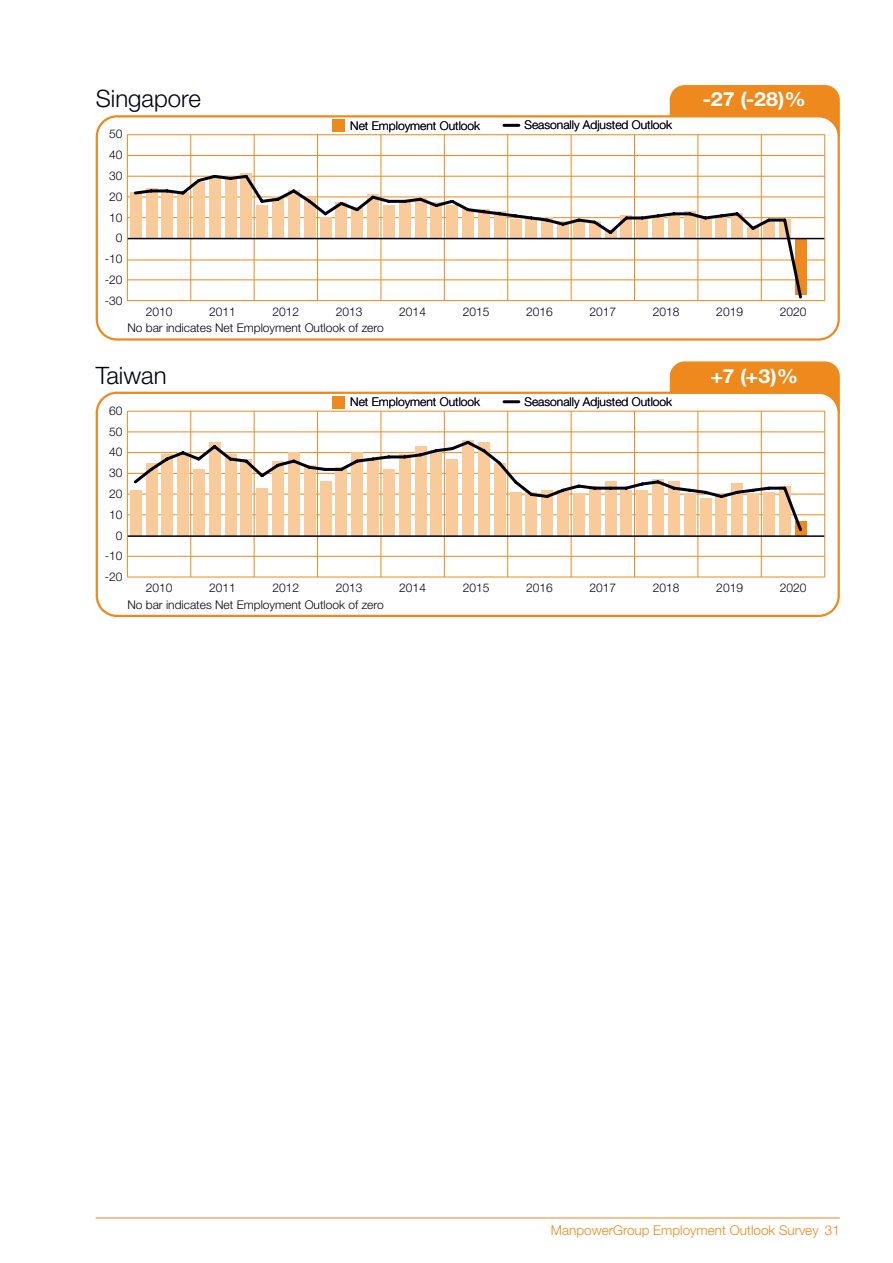
<style>
.page{position:relative;width:893px;height:1263px;background:#fff}
.page>*{position:absolute;margin:0;border:0;box-sizing:border-box;transform-origin:0 0}
.t1{font:300 24px "Helvetica Neue LT Std";color:#000015}
.t2{font:700 19.5px "Helvetica Neue LT Std";color:#fff;scale:1.1 1}
.t3{font:300 13.5px "Helvetica Neue LT Std";color:#ed891d}
.t4{font:300 12px "Helvetica Neue LT Std";color:#000015}
</style>
<div class="page">
<hr style="left:96px;top:1217px;width:744px;height:1px;background:#ed891d">
<div style="left:670px;top:85px;width:170px;height:64px;background:#ed891d;border-radius:15px"></div>
<svg style="left:96px;top:115px;width:744px;height:226px"></svg>
<div style="left:332px;top:119px;width:13px;height:13px;background:#ed891d"></div>
<hr style="left:127px;top:300px;width:698px;height:1px;background:#ed891d">
<hr style="left:127px;top:280px;width:698px;height:1px;background:#ed891d">
<hr style="left:127px;top:217px;width:698px;height:1px;background:#ed891d">
<hr style="left:127px;top:197px;width:698px;height:1px;background:#ed891d">
<hr style="left:127px;top:176px;width:698px;height:1px;background:#ed891d">
<hr style="left:127px;top:155px;width:698px;height:1px;background:#ed891d">
<hr style="left:127px;top:134px;width:698px;height:1px;background:#ed891d">
<hr style="left:127px;top:260px;width:698px;height:1px;background:#ed891d">
<hr style="left:504px;top:124px;width:15px;height:3px;background:#000015">
<div style="left:130px;top:192px;width:11px;height:46px;background:#f9cb9b"></div>
<div style="left:795px;top:238px;width:11px;height:56px;background:#ed891d"></div>
<hr style="left:127px;top:135px;width:1px;height:166px;background:#ed891d">
<hr style="left:190px;top:135px;width:1px;height:166px;background:#ed891d">
<hr style="left:254px;top:135px;width:1px;height:166px;background:#ed891d">
<hr style="left:317px;top:135px;width:1px;height:166px;background:#ed891d">
<hr style="left:381px;top:135px;width:1px;height:166px;background:#ed891d">
<hr style="left:444px;top:135px;width:1px;height:166px;background:#ed891d">
<hr style="left:507px;top:135px;width:1px;height:166px;background:#ed891d">
<hr style="left:571px;top:135px;width:1px;height:166px;background:#ed891d">
<hr style="left:634px;top:135px;width:1px;height:166px;background:#ed891d">
<hr style="left:698px;top:135px;width:1px;height:166px;background:#ed891d">
<hr style="left:761px;top:135px;width:1px;height:166px;background:#ed891d">
<hr style="left:824px;top:135px;width:1px;height:166px;background:#ed891d">
<hr style="left:128px;top:238px;width:696px;height:1px;background:#000015">
<svg style="left:132px;top:172px;width:672px;height:129px"></svg>
<div style="left:670px;top:361px;width:170px;height:64px;background:#ed891d;border-radius:15px"></div>
<svg style="left:96px;top:392px;width:744px;height:225px"></svg>
<hr style="left:504px;top:400px;width:15px;height:3px;background:#000015">
<div style="left:332px;top:396px;width:13px;height:13px;background:#ed891d"></div>
<hr style="left:127px;top:577px;width:698px;height:1px;background:#ed891d">
<hr style="left:127px;top:556px;width:698px;height:1px;background:#ed891d">
<hr style="left:127px;top:514px;width:698px;height:1px;background:#ed891d">
<hr style="left:127px;top:494px;width:698px;height:1px;background:#ed891d">
<hr style="left:127px;top:473px;width:698px;height:1px;background:#ed891d">
<hr style="left:127px;top:452px;width:698px;height:1px;background:#ed891d">
<hr style="left:127px;top:432px;width:698px;height:1px;background:#ed891d">
<hr style="left:127px;top:411px;width:698px;height:1px;background:#ed891d">
<div style="left:130px;top:490px;width:11px;height:46px;background:#f9cb9b"></div>
<div style="left:146px;top:463px;width:11px;height:73px;background:#f9cb9b"></div>
<div style="left:162px;top:455px;width:11px;height:81px;background:#f9cb9b"></div>
<div style="left:177px;top:453px;width:12px;height:83px;background:#f9cb9b"></div>
<div style="left:193px;top:469px;width:12px;height:67px;background:#f9cb9b"></div>
<div style="left:209px;top:442px;width:12px;height:94px;background:#f9cb9b"></div>
<div style="left:225px;top:455px;width:11px;height:81px;background:#f9cb9b"></div>
<div style="left:241px;top:459px;width:11px;height:77px;background:#f9cb9b"></div>
<div style="left:257px;top:488px;width:11px;height:48px;background:#f9cb9b"></div>
<div style="left:272px;top:461px;width:12px;height:75px;background:#f9cb9b"></div>
<div style="left:288px;top:453px;width:12px;height:83px;background:#f9cb9b"></div>
<div style="left:304px;top:465px;width:11px;height:71px;background:#f9cb9b"></div>
<div style="left:320px;top:482px;width:11px;height:54px;background:#f9cb9b"></div>
<div style="left:336px;top:467px;width:11px;height:69px;background:#f9cb9b"></div>
<div style="left:352px;top:453px;width:11px;height:83px;background:#f9cb9b"></div>
<div style="left:367px;top:459px;width:12px;height:77px;background:#f9cb9b"></div>
<div style="left:383px;top:469px;width:12px;height:67px;background:#f9cb9b"></div>
<div style="left:399px;top:455px;width:11px;height:81px;background:#f9cb9b"></div>
<div style="left:415px;top:446px;width:11px;height:90px;background:#f9cb9b"></div>
<div style="left:431px;top:451px;width:11px;height:85px;background:#f9cb9b"></div>
<div style="left:447px;top:459px;width:11px;height:77px;background:#f9cb9b"></div>
<div style="left:462px;top:440px;width:12px;height:96px;background:#f9cb9b"></div>
<div style="left:478px;top:442px;width:12px;height:94px;background:#f9cb9b"></div>
<div style="left:494px;top:463px;width:11px;height:73px;background:#f9cb9b"></div>
<div style="left:510px;top:492px;width:11px;height:44px;background:#f9cb9b"></div>
<div style="left:526px;top:492px;width:11px;height:44px;background:#f9cb9b"></div>
<div style="left:542px;top:490px;width:11px;height:46px;background:#f9cb9b"></div>
<div style="left:557px;top:490px;width:12px;height:46px;background:#f9cb9b"></div>
<div style="left:573px;top:494px;width:12px;height:42px;background:#f9cb9b"></div>
<div style="left:589px;top:486px;width:11px;height:50px;background:#f9cb9b"></div>
<div style="left:605px;top:482px;width:11px;height:54px;background:#f9cb9b"></div>
<div style="left:621px;top:490px;width:11px;height:46px;background:#f9cb9b"></div>
<div style="left:636px;top:490px;width:12px;height:46px;background:#f9cb9b"></div>
<div style="left:652px;top:480px;width:12px;height:56px;background:#f9cb9b"></div>
<div style="left:668px;top:482px;width:12px;height:54px;background:#f9cb9b"></div>
<div style="left:684px;top:494px;width:11px;height:42px;background:#f9cb9b"></div>
<div style="left:700px;top:498px;width:11px;height:38px;background:#f9cb9b"></div>
<div style="left:716px;top:494px;width:11px;height:42px;background:#f9cb9b"></div>
<div style="left:731px;top:484px;width:12px;height:52px;background:#f9cb9b"></div>
<div style="left:747px;top:494px;width:12px;height:42px;background:#f9cb9b"></div>
<div style="left:763px;top:492px;width:11px;height:44px;background:#f9cb9b"></div>
<div style="left:779px;top:486px;width:11px;height:50px;background:#f9cb9b"></div>
<div style="left:795px;top:521px;width:11px;height:15px;background:#ed891d"></div>
<hr style="left:127px;top:411px;width:1px;height:166px;background:#ed891d">
<hr style="left:190px;top:411px;width:1px;height:166px;background:#ed891d">
<hr style="left:254px;top:411px;width:1px;height:166px;background:#ed891d">
<hr style="left:317px;top:411px;width:1px;height:166px;background:#ed891d">
<hr style="left:381px;top:411px;width:1px;height:166px;background:#ed891d">
<hr style="left:444px;top:411px;width:1px;height:166px;background:#ed891d">
<hr style="left:507px;top:411px;width:1px;height:166px;background:#ed891d">
<hr style="left:571px;top:411px;width:1px;height:166px;background:#ed891d">
<hr style="left:634px;top:411px;width:1px;height:166px;background:#ed891d">
<hr style="left:698px;top:411px;width:1px;height:166px;background:#ed891d">
<hr style="left:761px;top:411px;width:1px;height:166px;background:#ed891d">
<hr style="left:824px;top:411px;width:1px;height:166px;background:#ed891d">
<hr style="left:128px;top:535px;width:696px;height:2px;background:#000015">
<svg style="left:131px;top:438px;width:673px;height:96px"></svg>
<p class="t1" style="left:96px;top:84px;width:106px">Singapore</p>
<p class="t2" style="left:702px;top:87px;width:96px">-27 (-28)%</p>
<p class="t4" style="left:350px;top:118px;width:132px">Net Employment Outlook</p>
<p class="t4" style="left:524px;top:118px;width:149px">Seasonally Adjusted Outlook</p>
<p class="t4" style="left:109px;top:127px;width:15px">50</p>
<p class="t4" style="left:109px;top:148px;width:15px">40</p>
<p class="t4" style="left:109px;top:168px;width:15px">30</p>
<p class="t4" style="left:109px;top:189px;width:15px">20</p>
<p class="t4" style="left:109px;top:210px;width:15px">10</p>
<p class="t4" style="left:116px;top:231px;width:8px">0</p>
<p class="t4" style="left:105px;top:252px;width:19px">-10</p>
<p class="t4" style="left:105px;top:272px;width:19px">-20</p>
<p class="t4" style="left:105px;top:293px;width:19px">-30</p>
<p class="t4" style="left:146px;top:304px;width:28px">2010</p>
<p class="t4" style="left:209px;top:304px;width:28px">2011</p>
<p class="t4" style="left:272px;top:304px;width:28px">2012</p>
<p class="t4" style="left:336px;top:304px;width:28px">2013</p>
<p class="t4" style="left:399px;top:304px;width:28px">2014</p>
<p class="t4" style="left:463px;top:304px;width:28px">2015</p>
<p class="t4" style="left:526px;top:304px;width:28px">2016</p>
<p class="t4" style="left:589px;top:304px;width:28px">2017</p>
<p class="t4" style="left:653px;top:304px;width:28px">2018</p>
<p class="t4" style="left:716px;top:304px;width:28px">2019</p>
<p class="t4" style="left:780px;top:304px;width:28px">2020</p>
<p class="t4" style="left:127px;top:321px;width:258px">No bar indicates Net Employment Outlook of zero</p>
<p class="t1" style="left:96px;top:360px;width:72px">Taiwan</p>
<p class="t2" style="left:711px;top:364px;width:81px">+7 (+3)%</p>
<p class="t4" style="left:350px;top:394px;width:132px">Net Employment Outlook</p>
<p class="t4" style="left:524px;top:394px;width:149px">Seasonally Adjusted Outlook</p>
<p class="t4" style="left:109px;top:403px;width:15px">60</p>
<p class="t4" style="left:109px;top:424px;width:15px">50</p>
<p class="t4" style="left:109px;top:445px;width:15px">40</p>
<p class="t4" style="left:109px;top:466px;width:15px">30</p>
<p class="t4" style="left:109px;top:486px;width:15px">20</p>
<p class="t4" style="left:109px;top:507px;width:15px">10</p>
<p class="t4" style="left:116px;top:528px;width:8px">0</p>
<p class="t4" style="left:105px;top:549px;width:19px">-10</p>
<p class="t4" style="left:105px;top:570px;width:19px">-20</p>
<p class="t4" style="left:146px;top:581px;width:28px">2010</p>
<p class="t4" style="left:209px;top:581px;width:28px">2011</p>
<p class="t4" style="left:272px;top:581px;width:28px">2012</p>
<p class="t4" style="left:336px;top:581px;width:28px">2013</p>
<p class="t4" style="left:399px;top:581px;width:28px">2014</p>
<p class="t4" style="left:463px;top:581px;width:28px">2015</p>
<p class="t4" style="left:526px;top:581px;width:28px">2016</p>
<p class="t4" style="left:589px;top:581px;width:28px">2017</p>
<p class="t4" style="left:653px;top:581px;width:28px">2018</p>
<p class="t4" style="left:716px;top:581px;width:28px">2019</p>
<p class="t4" style="left:780px;top:581px;width:28px">2020</p>
<p class="t4" style="left:127px;top:597px;width:258px">No bar indicates Net Employment Outlook of zero</p>
<p class="t3" style="left:551px;top:1222px;width:290px">ManpowerGroup Employment Outlook Survey 31</p>
</div>
